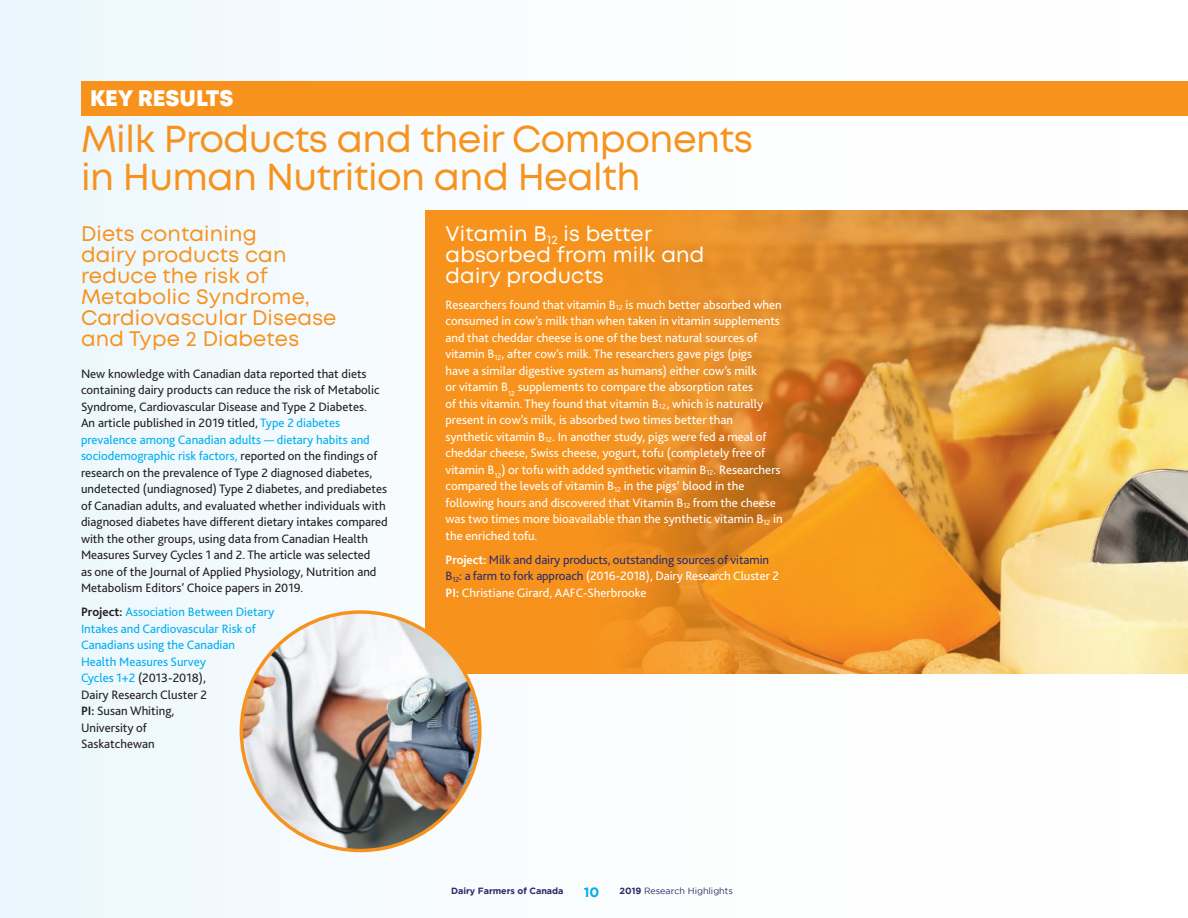
<style>
.page{position:relative;width:1188px;height:918px;background:#f7fcfe}
.page>*{position:absolute;margin:0;border:0;box-sizing:border-box;transform-origin:0 0}
.Titre_recherche{font:37.5px/37.5px "Mont";letter-spacing:-.015em;color:#f7931d}
.Titre_2_texte{font:800 22.5px "Mont";letter-spacing:-.005em;color:#fff}
.Titre_4_texte{font:21px/21px "Mont";letter-spacing:.01em;color:#f7931d}
.Titre_4_texte-2{font:21px/21px "Mont";letter-spacing:.01em;color:#fff}
.t1{font:700 13.5px "Gotham";color:#00aeef}
.texte{font:12.75px/16.5px "Bliss 2";color:#fff}
.texte-2{font:12.75px/16.5px "Bliss 2";color:#231f20}
.texte-3{font:12.75px/16.5px "Bliss 2";color:#00aeef}
.texte-4{font:12.75px/16.5px "Bliss 2";letter-spacing:-.01em;color:#2d2b6a}
.t2{font:9px "Gotham";color:#2d2b6a}
.t3{font:700 9px "Gotham";letter-spacing:-.005em;color:#2d2b6a}
.s1{color:#00aeef}
.s2{font-weight:700;color:#231f20}
.s3{color:#231f20}
.s4{font-weight:700;color:#fff}
.s5{color:#fff}
.s6{font-weight:700}
</style>
<div class="page">
<img style="left:425px;top:210px;width:763px;height:464px">
<div style="left:81px;top:81px;width:1107px;height:34px;background:#f7931d"></div>
<img style="left:241px;top:612px;width:239px;height:239px;border-radius:119px">
<p class="Titre_2_texte" style="left:90px;top:84px;width:145px">KEY RESULTS</p>
<p class="Titre_recherche" style="left:81px;top:120px;width:674px">Milk Products and their Components in Human Nutrition and Health</p>
<p class="Titre_4_texte" style="left:81px;top:224px;width:257px">Diets containing<br>dairy products can reduce the risk of<br>Metabolic Syndrome,<br>Cardiovascular Disease and Type 2 Diabetes</p>
<p class="texte-2" style="left:81px;top:365px;width:308px">New knowledge with Canadian data reported that diets containing dairy products can reduce the risk of Metabolic Syndrome, Cardiovascular Disease and Type 2 Diabetes.<br>An article published in 2019 titled, <span class="s1">Type 2 diabetes prevalence among Canadian adults — dietary habits and sociodemographic risk factors,</span> reported on the findings of research on the prevalence of Type 2 diagnosed diabetes, undetected (undiagnosed) Type 2 diabetes, and prediabetes of Canadian adults, and evaluated whether individuals with diagnosed diabetes have different dietary intakes compared with the other groups, using data from Canadian Health Measures Survey Cycles 1 and 2. The article was selected<br>as one of the Journal of Applied Physiology, Nutrition and Metabolism Editors’ Choice papers in 2019.</p>
<p class="texte-3" style="left:81px;top:604px;width:195px"><span class="s2">Project:</span> Association Between Dietary<br>Intakes and Cardiovascular Risk of<br>Canadians using the Canadian<br>Health Measures Survey<br>Cycles 1+2 <span class="s3">(2013-2018),<br>Dairy Research Cluster 2<br></span><span class="s2">PI:</span> <span class="s3">Susan Whiting,<br>University of<br>Saskatchewan</span></p>
<p class="Titre_4_texte-2" style="left:446px;top:224px;width:260px">Vitamin B<sub>12</sub> is better absorbed from milk and dairy products</p>
<p class="texte" style="left:446px;top:296px;width:339px">Researchers found that vitamin B<sub>12</sub> is much better absorbed when consumed in cow’s milk than when taken in vitamin supplements and that cheddar cheese is one of the best natural sources of vitamin B<sub>12</sub>, after cow’s milk. The researchers gave pigs (pigs<br>have a similar digestive system as humans) either cow’s milk<br>or vitamin B<sub>12</sub> supplements to compare the absorption rates<br>of this vitamin. They found that vitamin B<sub>12</sub>, which is naturally present in cow’s milk, is absorbed two times better than synthetic vitamin B<sub>12</sub>. In another study, pigs were fed a meal of cheddar cheese, Swiss cheese, yogurt, tofu (completely free of vitamin B<sub>12</sub>) or tofu with added synthetic vitamin B<sub>12</sub>. Researchers compared the levels of vitamin B<sub>12</sub> in the pigs’ blood in the following hours and discovered that Vitamin B<sub>12</sub> from the cheese was two times more bioavailable than the synthetic vitamin B<sub>12</sub> in the enriched tofu.</p>
<p class="texte-4" style="left:446px;top:551px;width:335px"><span class="s4">Project:</span> Milk and dairy products, outstanding sources of vitamin<br>B<sub>12</sub>: a farm to fork approach <span class="s5">(2016-2018), Dairy Research Cluster 2<br></span><span class="s4">PI:</span> <span class="s5">Christiane Girard, AAFC-Sherbrooke</span></p>
<p class="t3" style="left:451px;top:886px;width:114px">Dairy Farmers of Canada</p>
<p class="t1" style="left:584px;top:884px;width:17px">10</p>
<p class="t2" style="left:620px;top:886px;width:115px"><span class="s6">2019</span> Research Highlights</p>
</div>
